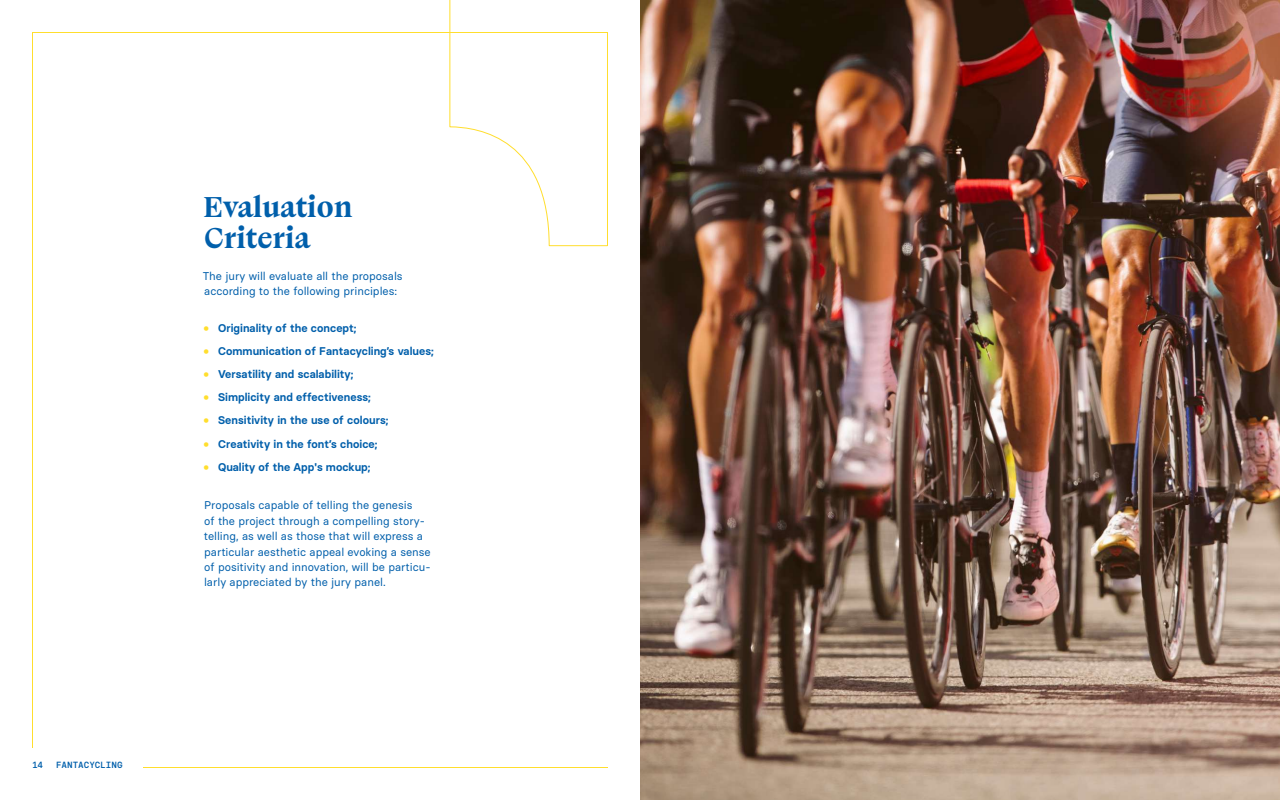
<style>
.page{position:relative;width:1280px;height:800px;background:#fff}
.page>*{position:absolute;margin:0;border:0;box-sizing:border-box;transform-origin:0 0}
.t1{font:700 30.7px/31.9px "Boogy Brut";color:#005fab}
.t2{font:11.2px/15.4px "Basier Square";color:#005fab}
.t3{font:600 11.2px "Basier Square";letter-spacing:.005em;color:#005fab}
.t4{font:500 9px "Basier Square Mono";color:#005fab}
.s1{font-family:"Boogy Brut";font-weight:300;color:#ffde2d}
</style>
<div class="page">
<img style="left:640px;top:0;width:640px;height:800px">
<svg style="left:32px;top:0;width:576px;height:748px"></svg>
<hr style="left:143px;top:767px;width:465px;height:1px;background:#ffde2d">
<p class="t4" style="left:32px;top:759px;width:13px">14</p>
<p class="t4" style="left:56px;top:759px;width:68px">FANTACYCLING</p>
<h1 class="t1" style="left:204px;top:190px;width:151px">Evaluation<br>Criteria</h1>
<p class="t2" style="left:203px;top:268px;width:201px">The jury will evaluate all the proposals according to the following principles:</p>
<p class="t3" style="left:203px;top:321px;width:155px"><span class="s1">•</span> Originality of the concept;</p>
<p class="t3" style="left:203px;top:344px;width:232px"><span class="s1">•</span> Communication of Fantacycling’s values;</p>
<p class="t3" style="left:203px;top:367px;width:152px"><span class="s1">•</span> Versatility and scalability;</p>
<p class="t3" style="left:203px;top:390px;width:169px"><span class="s1">•</span> Simplicity and effectiveness;</p>
<p class="t3" style="left:203px;top:414px;width:187px"><span class="s1">•</span> Sensitivity in the use of colours;</p>
<p class="t3" style="left:203px;top:437px;width:176px"><span class="s1">•</span> Creativity in the font’s choice;</p>
<p class="t3" style="left:203px;top:460px;width:169px"><span class="s1">•</span> Quality of the App's mockup;</p>
<p class="t2" style="left:204px;top:498px;width:228px">Proposals capable of telling the genesis<br>of the project through a compelling story&shy;telling, as well as those that will express a particular aesthetic appeal evoking a sense of positivity and innovation, will be particu&shy;larly appreciated by the jury panel.</p>
</div>
